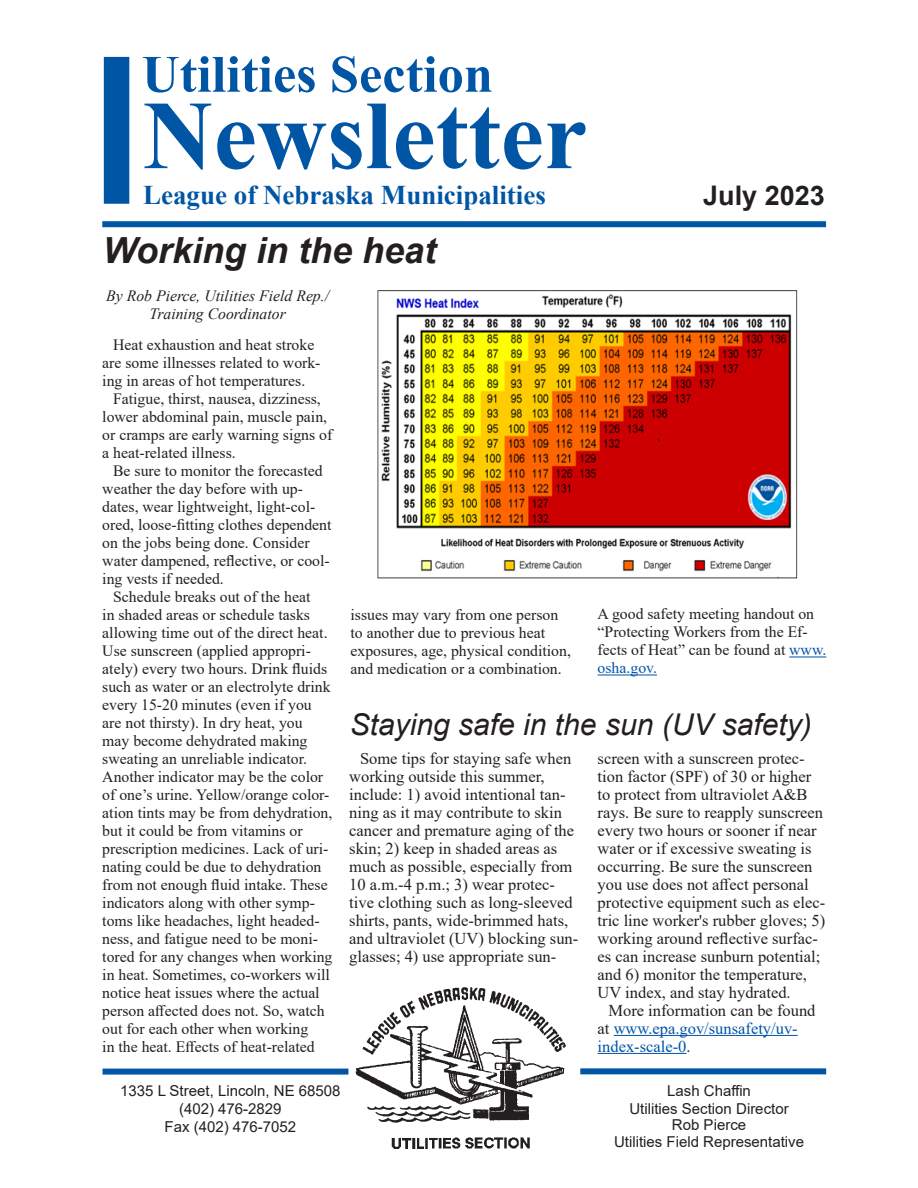
<style>
.page{position:relative;width:918px;height:1188px;background:#fff}
.page>*{position:absolute;margin:0;border:0;box-sizing:border-box;transform-origin:0 0}
.basic{font:700 97.5px "Times New Roman";color:#0155a5}
.basic-2{font:700 52.5px "Times New Roman";color:#0155a5}
.head24ital{font:italic 700 36px "Arial";color:#231f20}
.head24ital-2{font:italic 30px "Arial";color:#231f20}
.basic-3{font:700 27px "Times New Roman";color:#0155a5}
.basic-4{font:700 27px "Arial";color:#231f20}
.basic-5{font:16.5px/18px "Times New Roman";color:#231f20}
.basic-6{font:16.5px/18px "Times New Roman";color:#0154a6}
.Body_text{font:15.75px/18px "Times New Roman";color:#231f20}
.Nebraska{font:italic 15.75px/18px "Times New Roman";color:#231f20;text-align:center}
.basic-7{font:15px "Arial";color:#231f20}
.s1{color:#0154a6}
.s2{color:#231f20}
</style>
<div class="page">
<div style="left:102px;top:221px;width:724px;height:6px;background:#0155a5"></div>
<div style="left:104px;top:57px;width:25px;height:147px;background:#0155a5"></div>
<div style="left:103px;top:1069px;width:245px;height:6px;background:#0155a5"></div>
<img style="left:355px;top:987px;width:211px;height:162px">
<div style="left:580px;top:1068px;width:246px;height:6px;background:#0155a5"></div>
<img style="left:377px;top:290px;width:421px;height:289px">
<hr style="left:614px;top:1035px;width:184px;height:1px;background:#0154a6">
<hr style="left:598px;top:1053px;width:89px;height:1px;background:#0154a6">
<hr style="left:789px;top:657px;width:37px;height:1px;background:#0154a6">
<hr style="left:598px;top:675px;width:59px;height:1px;background:#0154a6">
<p class="basic-2" style="left:142px;top:36px;width:353px">Utilities Section</p>
<p class="basic" style="left:143px;top:65px;width:445px">Newsletter</p>
<p class="basic-3" style="left:143px;top:176px;width:404px">League of Nebraska Municipalities</p>
<p class="basic-4" style="left:703px;top:176px;width:123px">July 2023</p>
<p class="head24ital" style="left:103px;top:227px;width:335px">Working in the heat</p>
<p class="Nebraska" style="left:106px;top:286px;width:224px">By Rob Pierce, Utilities Field Rep./<br>Training Coordinator</p>
<p class="Body_text" style="left:102px;top:336px;width:220px;text-indent:11px">Heat exhaustion and heat stroke are some illnesses related to work&shy;ing in areas of hot temperatures.</p>
<p class="Body_text" style="left:102px;top:390px;width:232px;text-indent:11px">Fatigue, thirst, nausea, dizziness, lower abdominal pain, muscle pain, or cramps are early warning signs of a heat-related illness.</p>
<p class="Body_text" style="left:102px;top:462px;width:231px;text-indent:11px">Be sure to monitor the forecasted weather the day before with up&shy;dates, wear lightweight, light-col&shy;ored, loose-fitting clothes dependent on the jobs being done. Consider water dampened, reflective, or cool&shy;ing vests if needed.</p>
<p class="Body_text" style="left:102px;top:588px;width:232px;text-indent:11px">Schedule breaks out of the heat<br>in shaded areas or schedule tasks allowing time out of the direct heat.<br>Use sunscreen (applied appropri&shy;ately) every two hours. Drink fluids such as water or an electrolyte drink every 15-20 minutes (even if you are not thirsty). In dry heat, you may become dehydrated making sweating an unreliable indicator.<br>Another indicator may be the color of one’s urine. Yellow/orange color&shy;ation tints may be from dehydration, but it could be from vitamins or prescription medicines. Lack of uri&shy;nating could be due to dehydration from not enough fluid intake. These indicators along with other symp&shy;toms like headaches, light headed&shy;ness, and fatigue need to be moni&shy;tored for any changes when working in heat. Sometimes, co-workers will notice heat issues where the actual person affected does not. So, watch out for each other when working<br>in the heat. Effects of heat-related</p>
<p class="Body_text" style="left:598px;top:604px;width:230px">A good safety meeting handout on “Protecting Workers from the Ef&shy;fects of Heat” can be found at <span class="s1">www. osha.gov.</span></p>
<p class="Body_text" style="left:351px;top:605px;width:222px">issues may vary from one person to another due to previous heat exposures, age, physical condition, and medication or a combination.</p>
<p class="head24ital-2" style="left:350px;top:705px;width:463px">Staying safe in the sun (UV safety)</p>
<p class="basic-5" style="left:349px;top:749px;width:231px;text-indent:11px">Some tips for staying safe when working outside this summer, include: 1) avoid intentional tan&shy;ning as it may contribute to skin cancer and premature aging of the skin; 2) keep in shaded areas as much as possible, especially from<br>10 a.m.-4 p.m.; 3) wear protec&shy;tive clothing such as long-sleeved shirts, pants, wide-brimmed hats, and ultraviolet (UV) blocking sun&shy;glasses; 4) use appropriate sun-</p>
<p class="basic-5" style="left:598px;top:749px;width:229px">screen with a sunscreen protec&shy;tion factor (SPF) of 30 or higher to protect from ultraviolet A&amp;B rays. Be sure to reapply sunscreen every two hours or sooner if near water or if excessive sweating is occurring. Be sure the sunscreen you use does not affect personal protective equipment such as elec&shy;tric line worker's rubber gloves; 5) working around reflective surfac&shy;es can increase sunburn potential; and 6) monitor the temperature, UV index, and stay hydrated.</p>
<p class="basic-6" style="left:598px;top:1001px;width:219px;text-indent:11px"><span class="s2">More information can be found at</span> www.epa.gov/sunsafety/uv&shy;index-scale-0<span class="s2">.</span></p>
<p class="basic-7" style="left:120px;top:1080px;width:222px">1335 L Street, Lincoln, NE 68508</p>
<p class="basic-7" style="left:179px;top:1098px;width:104px">(402) 476-2829</p>
<p class="basic-7" style="left:165px;top:1116px;width:133px">Fax (402) 476-7052</p>
<p class="basic-7" style="left:667px;top:1080px;width:85px">Lash Chaffin</p>
<p class="basic-7" style="left:629px;top:1098px;width:161px">Utilities Section Director</p>
<p class="basic-7" style="left:672px;top:1115px;width:76px">Rob Pierce</p>
<p class="basic-7" style="left:614px;top:1131px;width:192px">Utilities Field Representative</p>
</div>
